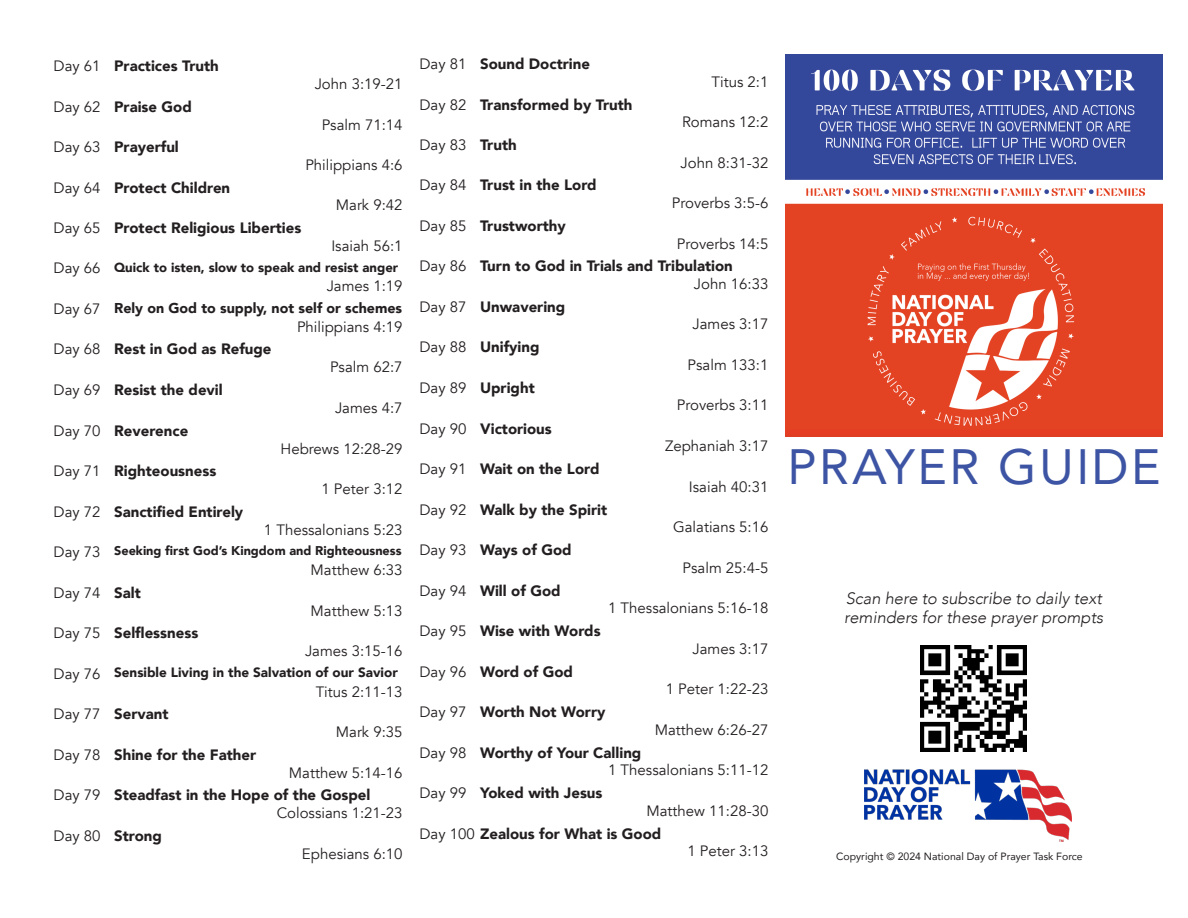
<style>
.page{position:relative;width:1188px;height:918px;background:#fff}
.page>*{position:absolute;margin:0;border:0;box-sizing:border-box;transform-origin:0 0}
.t1{font:49.5px "Avenir";letter-spacing:.05em;color:#3c54a3}
.t2{font:italic 300 16.5px "Avenir";color:#231f20}
.t3{font:15px "Avenir";color:#231f20}
.t4{font:900 15px "Avenir";color:#231f20}
.t5{font:900 14.25px "Avenir";color:#231f20}
.t6{font:900 13.5px "Avenir";color:#231f20}
.t7{font:900 13.2px "Avenir";color:#231f20}
.t8{font:900 12.6px "Avenir";color:#231f20}
.t9{font:10.5px "Avenir";color:#231f20}
.s1{font-weight:400}
</style>
<div class="page">
<img style="left:785px;top:55px;width:377px;height:381px">
<img style="left:921px;top:645px;width:106px;height:107px">
<img style="left:865px;top:769px;width:206px;height:72px">
<p class="t3" style="left:54px;top:57px;width:48px">Day 61</p>
<p class="t4" style="left:114px;top:53px;width:106px">Practices Truth</p>
<p class="t3" style="left:315px;top:75px;width:89px">John 3:19-21</p>
<p class="t3" style="left:420px;top:55px;width:48px">Day 81</p>
<p class="t4" style="left:480px;top:51px;width:111px">Sound Doctrine</p>
<p class="t3" style="left:712px;top:73px;width:58px">Titus 2:1</p>
<p class="t3" style="left:54px;top:98px;width:48px">Day 62</p>
<p class="t4" style="left:114px;top:94px;width:79px">Praise God</p>
<p class="t3" style="left:322px;top:116px;width:82px">Psalm 71:14</p>
<p class="t3" style="left:420px;top:96px;width:48px">Day 82</p>
<p class="t4" style="left:480px;top:92px;width:154px">Transformed by Truth</p>
<p class="t3" style="left:682px;top:113px;width:88px">Romans 12:2</p>
<p class="t3" style="left:54px;top:138px;width:48px">Day 63</p>
<p class="t4" style="left:114px;top:134px;width:66px">Prayerful</p>
<p class="t3" style="left:305px;top:156px;width:99px">Philippians 4:6</p>
<p class="t3" style="left:420px;top:136px;width:48px">Day 83</p>
<p class="t4" style="left:480px;top:132px;width:38px">Truth</p>
<p class="t3" style="left:681px;top:154px;width:89px">John 8:31-32</p>
<p class="t3" style="left:54px;top:179px;width:48px">Day 64</p>
<p class="t4" style="left:114px;top:175px;width:118px">Protect Children</p>
<p class="t3" style="left:336px;top:196px;width:68px">Mark 9:42</p>
<p class="t3" style="left:420px;top:176px;width:48px">Day 84</p>
<p class="t4" style="left:480px;top:172px;width:118px">Trust in the Lord</p>
<p class="t3" style="left:672px;top:194px;width:98px">Proverbs 3:5-6</p>
<p class="t3" style="left:54px;top:219px;width:48px">Day 65</p>
<p class="t4" style="left:114px;top:215px;width:189px">Protect Religious Liberties</p>
<p class="t3" style="left:331px;top:237px;width:73px">Isaiah 56:1</p>
<p class="t3" style="left:420px;top:217px;width:48px">Day 85</p>
<p class="t4" style="left:480px;top:213px;width:87px">Trustworthy</p>
<p class="t3" style="left:677px;top:235px;width:93px">Proverbs 14:5</p>
<p class="t3" style="left:54px;top:259px;width:48px">Day 66</p>
<p class="t7" style="left:114px;top:256px;width:286px">Quick to isten, slow to speak and resist anger</p>
<p class="t3" style="left:327px;top:277px;width:77px">James 1:19</p>
<p class="t3" style="left:54px;top:300px;width:48px">Day 67</p>
<p class="t5" style="left:114px;top:296px;width:290px">Rely on God to supply, not self or schemes</p>
<p class="t3" style="left:297px;top:318px;width:107px">Philippians 4:19</p>
<p class="t3" style="left:54px;top:340px;width:48px">Day 68</p>
<p class="t4" style="left:114px;top:336px;width:159px">Rest in God as Refuge</p>
<p class="t3" style="left:330px;top:358px;width:74px">Psalm 62:7</p>
<p class="t3" style="left:54px;top:381px;width:48px">Day 69</p>
<p class="t4" style="left:114px;top:377px;width:110px">Resist the devil</p>
<p class="t3" style="left:335px;top:399px;width:69px">James 4:7</p>
<p class="t3" style="left:54px;top:422px;width:48px">Day 70</p>
<p class="t4" style="left:114px;top:418px;width:76px">Reverence</p>
<p class="t3" style="left:281px;top:440px;width:123px">Hebrews 12:28-29</p>
<p class="t3" style="left:54px;top:462px;width:48px">Day 71</p>
<p class="t4" style="left:114px;top:458px;width:104px">Righteousness</p>
<p class="t3" style="left:321px;top:480px;width:83px">1 Peter 3:12</p>
<p class="t3" style="left:54px;top:503px;width:48px">Day 72</p>
<p class="t4" style="left:114px;top:499px;width:131px">Sanctified Entirely</p>
<p class="t3" style="left:264px;top:521px;width:140px">1 Thessalonians 5:23</p>
<p class="t3" style="left:54px;top:543px;width:48px">Day 73</p>
<p class="t8" style="left:114px;top:540px;width:289px">Seeking first God’s Kingdom and Righteousness</p>
<p class="t3" style="left:311px;top:561px;width:93px">Matthew 6:33</p>
<p class="t3" style="left:54px;top:584px;width:48px">Day 74</p>
<p class="t4" style="left:114px;top:580px;width:28px">Salt</p>
<p class="t3" style="left:311px;top:602px;width:93px">Matthew 5:13</p>
<p class="t3" style="left:54px;top:624px;width:48px">Day 75</p>
<p class="t4" style="left:114px;top:620px;width:86px">Selflessness</p>
<p class="t3" style="left:305px;top:642px;width:99px">James 3:15-16</p>
<p class="t3" style="left:54px;top:665px;width:48px">Day 76</p>
<p class="t6" style="left:114px;top:661px;width:285px">Sensible Living in the Salvation of our Savior</p>
<p class="t3" style="left:316px;top:683px;width:88px">Titus 2:11-13</p>
<p class="t3" style="left:54px;top:705px;width:48px">Day 77</p>
<p class="t4" style="left:114px;top:701px;width:56px">Servant</p>
<p class="t3" style="left:336px;top:723px;width:68px">Mark 9:35</p>
<p class="t3" style="left:54px;top:746px;width:48px">Day 78</p>
<p class="t4" style="left:114px;top:742px;width:144px">Shine for the Father</p>
<p class="t3" style="left:289px;top:764px;width:115px">Matthew 5:14-16</p>
<p class="t3" style="left:54px;top:786px;width:48px">Day 79</p>
<p class="t4" style="left:114px;top:782px;width:258px">Steadfast in the Hope of the Gospel</p>
<p class="t3" style="left:277px;top:804px;width:127px">Colossians 1:21-23</p>
<p class="t3" style="left:54px;top:827px;width:48px">Day 80</p>
<p class="t4" style="left:114px;top:823px;width:49px">Strong</p>
<p class="t3" style="left:302px;top:845px;width:102px">Ephesians 6:10</p>
<p class="t3" style="left:420px;top:257px;width:48px">Day 86</p>
<p class="t4" style="left:480px;top:253px;width:254px">Turn to God in Trials and Tribulation</p>
<p class="t3" style="left:694px;top:275px;width:76px">John 16:33</p>
<p class="t3" style="left:420px;top:297px;width:48px">Day 87</p>
<p class="t4" style="left:480px;top:294px;width:87px">Unwavering</p>
<p class="t3" style="left:693px;top:315px;width:77px">James 3:17</p>
<p class="t3" style="left:420px;top:338px;width:48px">Day 88</p>
<p class="t4" style="left:480px;top:334px;width:61px">Unifying</p>
<p class="t3" style="left:688px;top:356px;width:82px">Psalm 133:1</p>
<p class="t3" style="left:420px;top:378px;width:48px">Day 89</p>
<p class="t4" style="left:480px;top:375px;width:56px">Upright</p>
<p class="t3" style="left:677px;top:396px;width:93px">Proverbs 3:11</p>
<p class="t3" style="left:420px;top:420px;width:48px">Day 90</p>
<p class="t4" style="left:480px;top:416px;width:73px">Victorious</p>
<p class="t3" style="left:665px;top:437px;width:105px">Zephaniah 3:17</p>
<p class="t3" style="left:420px;top:460px;width:48px">Day 91</p>
<p class="t4" style="left:480px;top:456px;width:121px">Wait on the Lord</p>
<p class="t3" style="left:689px;top:478px;width:81px">Isaiah 40:31</p>
<p class="t3" style="left:420px;top:501px;width:48px">Day 92</p>
<p class="t4" style="left:480px;top:497px;width:129px">Walk by the Spirit</p>
<p class="t3" style="left:673px;top:518px;width:97px">Galatians 5:16</p>
<p class="t3" style="left:420px;top:541px;width:48px">Day 93</p>
<p class="t4" style="left:480px;top:537px;width:93px">Ways of God</p>
<p class="t3" style="left:683px;top:559px;width:87px">Psalm 25:4-5</p>
<p class="t3" style="left:420px;top:582px;width:48px">Day 94</p>
<p class="t4" style="left:480px;top:578px;width:82px">Will of God</p>
<p class="t3" style="left:608px;top:599px;width:162px">1 Thessalonians 5:16-18</p>
<p class="t3" style="left:420px;top:622px;width:48px">Day 95</p>
<p class="t4" style="left:480px;top:618px;width:122px">Wise with Words</p>
<p class="t3" style="left:693px;top:640px;width:77px">James 3:17</p>
<p class="t3" style="left:420px;top:663px;width:48px">Day 96</p>
<p class="t4" style="left:480px;top:659px;width:95px">Word of God</p>
<p class="t3" style="left:666px;top:680px;width:104px">1 Peter 1:22-23</p>
<p class="t3" style="left:420px;top:703px;width:48px">Day 97</p>
<p class="t4" style="left:480px;top:699px;width:127px">Worth Not Worry</p>
<p class="t3" style="left:655px;top:721px;width:115px">Matthew 6:26-27</p>
<p class="t3" style="left:420px;top:744px;width:48px">Day 98</p>
<p class="t4" style="left:480px;top:740px;width:163px">Worthy of Your Calling</p>
<p class="t3" style="left:608px;top:761px;width:162px">1 Thessalonians 5:11-12</p>
<p class="t3" style="left:420px;top:784px;width:48px">Day 99</p>
<p class="t4" style="left:480px;top:780px;width:124px">Yoked with Jesus</p>
<p class="t3" style="left:647px;top:802px;width:123px">Matthew 11:28-30</p>
<p class="t4" style="left:420px;top:821px;width:243px"><span class="s1">Day 100</span> Zealous for What is Good</p>
<p class="t3" style="left:687px;top:842px;width:83px">1 Peter 3:13</p>
<p class="t1" style="left:787px;top:427px;width:375px">PRAYER GUIDE</p>
<p class="t2" style="left:846px;top:588px;width:258px">Scan here to subscribe to daily text</p>
<p class="t2" style="left:844px;top:608px;width:260px">reminders for these prayer prompts</p>
<p class="t9" style="left:836px;top:848px;width:248px">Copyright © 2024 National Day of Prayer Task Force</p>
</div>
